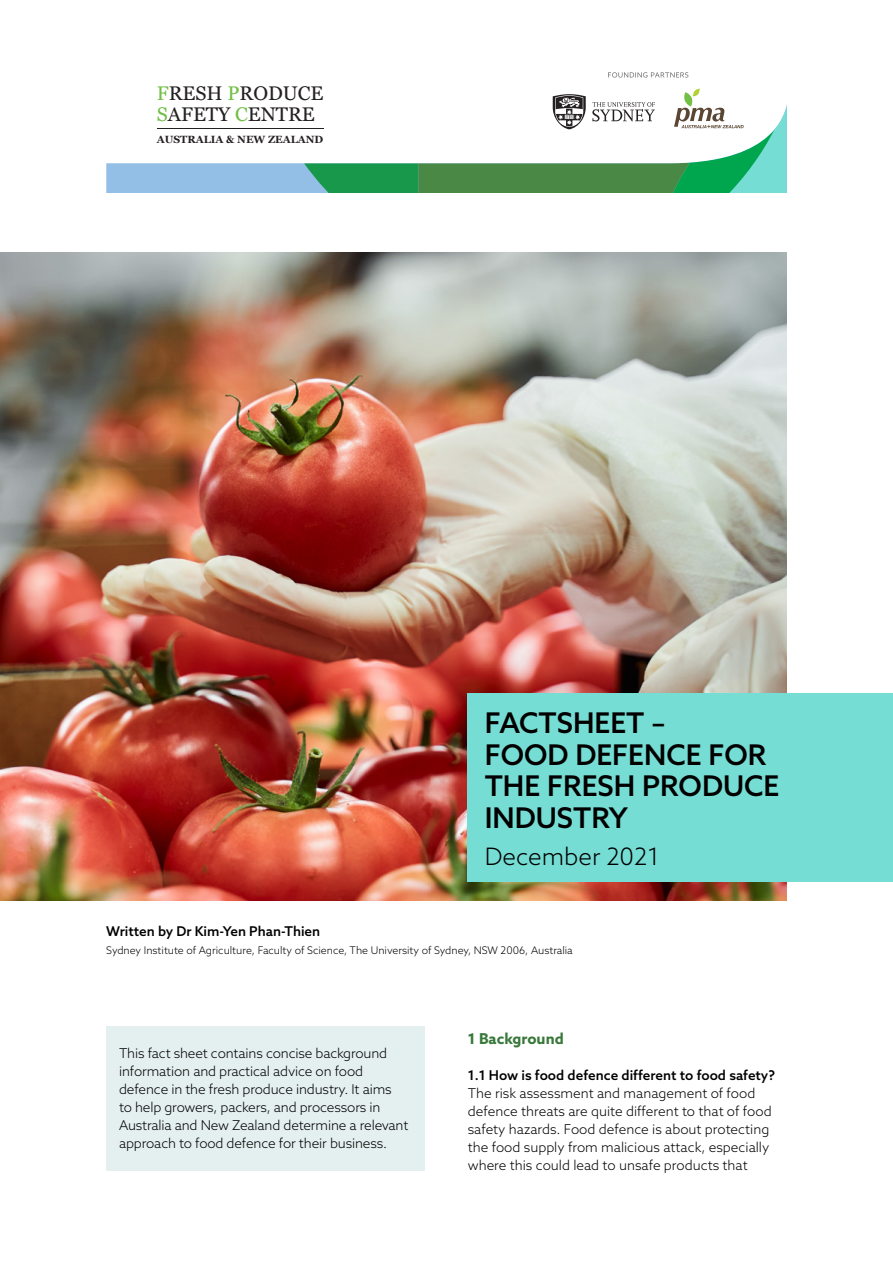
<style>
.page{position:relative;width:893px;height:1263px;background:#fff}
.page>*{position:absolute;margin:0;border:0;box-sizing:border-box;transform-origin:0 0}
.t1{font:500 28.5px/31.5px "Azo Sans";color:#000}
.Intro_para_3{font:300 24px "Azo Sans";color:#000}
.t2{font:19.8px/21px "Georgia";color:#241f21}
.Crosshead_Main{font:700 15px "Azo Sans";color:#38783a}
.text{font:300 13.5px/18px "Azo Sans";letter-spacing:-.01em;color:#000}
.Crosshead_secondary{font:500 13.5px "Azo Sans";color:#000}
.text-2{font:500 13.5px "Azo Sans";color:#000}
.text-3{font:300 10.5px "Azo Sans";color:#000}
.t3{font:700 10.5px "Georgia";color:#241f21}
.s1{color:#71bf45}
</style>
<div class="page">
<div style="left:106px;top:163px;width:198px;height:30px;background:#93bfe6"></div>
<svg style="left:608px;top:72px;width:80px;height:6px"></svg>
<svg style="left:304px;top:89px;width:483px;height:104px"></svg>
<hr style="left:157px;top:128px;width:166px;height:1px;background:#241f21">
<img style="left:0;top:252px;width:787px;height:648px">
<div style="left:106px;top:1026px;width:319px;height:144px;background:#e4f0ef"></div>
<div style="left:468px;top:694px;width:425px;height:188px;background:#75ddd4"></div>
<p class="t2" style="left:157px;top:82px;width:168px"><span class="s1">F</span>RESH <span class="s1">P</span>RODUCE<br><span class="s1">S</span>AFETY <span class="s1">C</span>ENTRE</p>
<p class="t3" style="left:157px;top:132px;width:168px">AUSTRALIA &amp; NEW ZEALAND</p>
<p class="t1" style="left:485px;top:707px;width:296px">FACTSHEET –<br>FOOD DEFENCE FOR<br>THE FRESH PRODUCE<br>INDUSTRY</p>
<p class="Intro_para_3" style="left:485px;top:841px;width:176px">December 2021</p>
<p class="text-2" style="left:106px;top:922px;width:216px">Written by Dr Kim-Yen Phan-Thien</p>
<p class="text-3" style="left:106px;top:943px;width:468px">Sydney Institute of Agriculture, Faculty of Science, The University of Sydney, NSW 2006, Australia</p>
<p class="text" style="left:119px;top:1044px;width:291px">This fact sheet contains concise background information and practical advice on food defence in the fresh produce industry. It aims<br>to help growers, packers, and processors in Australia and New Zealand determine a relevant approach to food defence for their business.</p>
<p class="Crosshead_Main" style="left:468px;top:1029px;width:98px">1 Background</p>
<p class="Crosshead_secondary" style="left:468px;top:1066px;width:309px">1.1 How is food defence different to food safety?</p>
<p class="text" style="left:468px;top:1084px;width:305px">The risk assessment and management of food defence threats are quite different to that of food safety hazards. Food defence is about protecting the food supply from malicious attack, especially where this could lead to unsafe products that</p>
</div>
